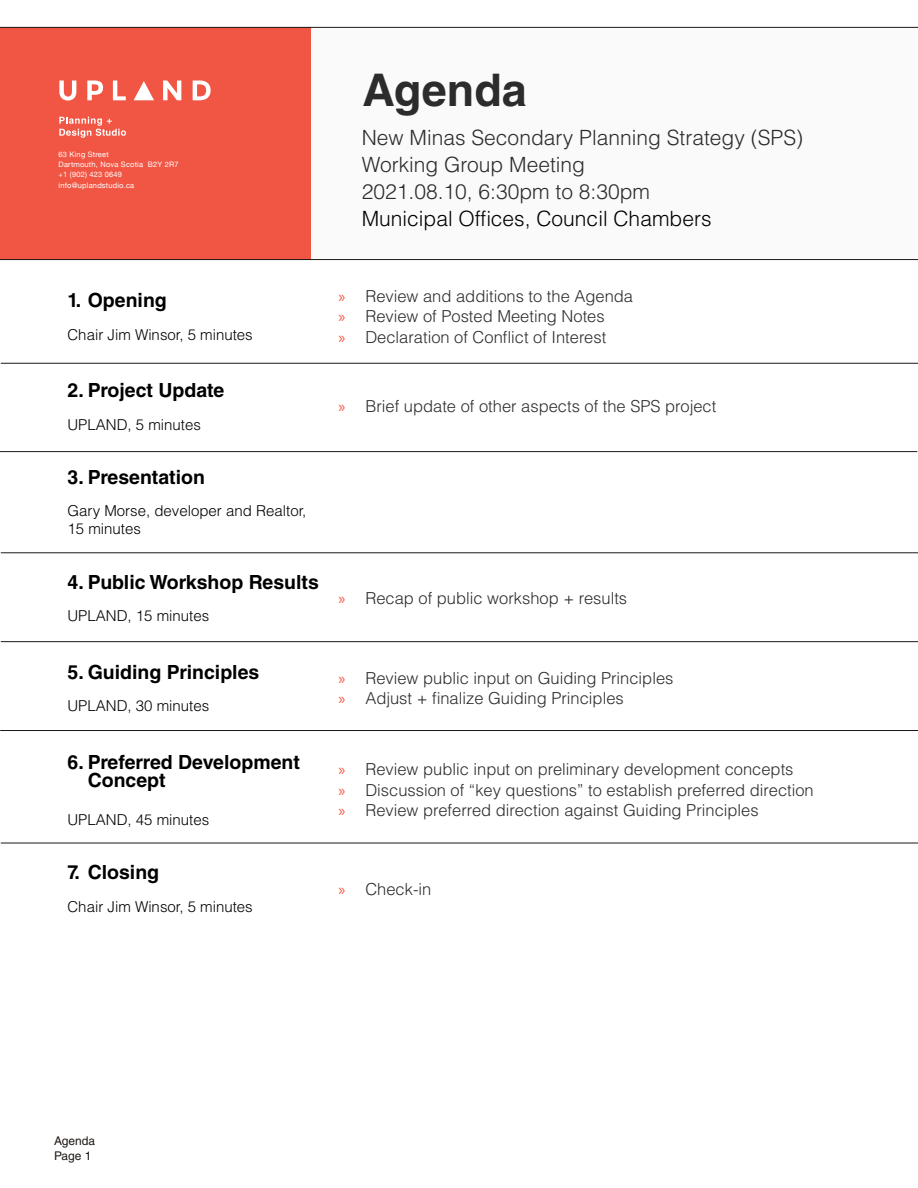
<style>
.page{position:relative;width:918px;height:1188px;background:#fff}
.page>*{position:absolute;margin:0;border:0;box-sizing:border-box;transform-origin:0 0}
.t1{font:700 45px "Helvetica LT Std";color:#2c2c2c}
.t2{font:300 21px/27px "Helvetica LT Std";color:#2c2c2c}
.t3{font:300 21px "Helvetica LT Std";color:#000}
.t4{font:700 19.5px/18px "Helvetica LT Std";color:#000}
.t5{font:300 16.5px/20.2px "Helvetica LT Std";color:#2c2c2c}
.t6{font:300 15px/18px "Helvetica LT Std";color:#000}
.t7{font:12px/15px "Helvetica LT Std";color:#1e1814}
.t8{font:7.5px/10.8px "Helvetica Neue";letter-spacing:.025em;color:#fff}
.s1{font-family:"Myriad Pro";font-weight:400;color:#f15644}
</style>
<div class="page">
<div style="left:310px;top:27px;width:607px;height:232px;background:#fafafa"></div>
<div style="left:0;top:27px;width:310px;height:232px;background:#f15644"></div>
<svg style="left:59px;top:81px;width:17px;height:20px"></svg>
<svg style="left:87px;top:81px;width:16px;height:19px"></svg>
<svg style="left:113px;top:81px;width:13px;height:19px"></svg>
<svg style="left:163px;top:81px;width:18px;height:19px"></svg>
<svg style="left:193px;top:81px;width:18px;height:19px"></svg>
<svg style="left:134px;top:81px;width:20px;height:19px"></svg>
<svg style="left:59px;top:117px;width:67px;height:21px"></svg>
<hr style="left:0;top:259px;width:918px;height:1px;background:#1e1814">
<hr style="left:1px;top:363px;width:917px;height:1px;background:#1e1814">
<hr style="left:0;top:451px;width:917px;height:1px;background:#1e1814">
<hr style="left:1px;top:552px;width:917px;height:1px;background:#1e1814">
<hr style="left:1px;top:641px;width:917px;height:1px;background:#1e1814">
<hr style="left:0;top:730px;width:918px;height:1px;background:#1e1814">
<hr style="left:1px;top:843px;width:917px;height:1px;background:#1e1814">
<hr style="left:0;top:27px;width:918px;height:1px;background:#1e1814">
<p class="t8" style="left:59px;top:149px;width:52px">63 King Street</p>
<p class="t8" style="left:59px;top:170px;width:77px">+1 (902) 423 0649 info@uplandstudio.ca</p>
<p class="t8" style="left:59px;top:159px;width:122px">Dartmouth, Nova Scotia B2Y 2R7</p>
<h1 class="t1" style="left:362px;top:63px;width:166px">Agenda</h1>
<p class="t2" style="left:362px;top:124px;width:443px">New Minas Secondary Planning Strategy (SPS)<br>Working Group Meeting<br>2021.08.10, 6:30pm to 8:30pm</p>
<p class="t3" style="left:362px;top:205px;width:351px">Municipal Offices, Council Chambers</p>
<p class="t4" style="left:68px;top:291px;width:101px">1. Opening</p>
<p class="t6" style="left:68px;top:325px;width:187px">Chair Jim Winsor, 5 minutes</p>
<p class="t4" style="left:68px;top:381px;width:158px">2. Project Update</p>
<p class="t6" style="left:68px;top:415px;width:135px">UPLAND, 5 minutes</p>
<p class="t4" style="left:68px;top:468px;width:139px">3. Presentation</p>
<p class="t6" style="left:68px;top:502px;width:240px">Gary Morse, developer and Realtor,<br>15 minutes</p>
<p class="t4" style="left:68px;top:573px;width:253px">4. Public Workshop Results</p>
<p class="t6" style="left:68px;top:607px;width:143px">UPLAND, 15 minutes</p>
<p class="t4" style="left:68px;top:663px;width:193px">5. Guiding Principles</p>
<p class="t6" style="left:68px;top:697px;width:143px">UPLAND, 30 minutes</p>
<p class="t4" style="left:88px;top:753px;width:214px;text-indent:-20px">6. Preferred Development<br>Concept</p>
<p class="t6" style="left:68px;top:810px;width:143px">UPLAND, 45 minutes</p>
<p class="t4" style="left:68px;top:863px;width:93px">7. Closing</p>
<p class="t6" style="left:68px;top:897px;width:187px">Chair Jim Winsor, 5 minutes</p>
<p class="t5" style="left:338px;top:286px;width:296px"><span class="s1">»</span> Review and additions to the Agenda <span class="s1">»</span> Review of Posted Meeting Notes<br><span class="s1">»</span> Declaration of Conflict of Interest</p>
<p class="t5" style="left:338px;top:396px;width:379px"><span class="s1">»</span> Brief update of other aspects of the SPS project</p>
<p class="t5" style="left:338px;top:588px;width:290px"><span class="s1">»</span> Recap of public workshop + results</p>
<p class="t5" style="left:338px;top:668px;width:337px"><span class="s1">»</span> Review public input on Guiding Principles <span class="s1">»</span> Adjust + finalize Guiding Principles</p>
<p class="t5" style="left:338px;top:759px;width:477px"><span class="s1">»</span> Review public input on preliminary development concepts<br><span class="s1">»</span> Discussion of “key questions” to establish preferred direction <span class="s1">»</span> Review preferred direction against Guiding Principles</p>
<p class="t5" style="left:338px;top:878px;width:95px"><span class="s1">»</span> Check-in</p>
<p class="t7" style="left:54px;top:1133px;width:43px">Agenda<br>Page 1</p>
</div>
